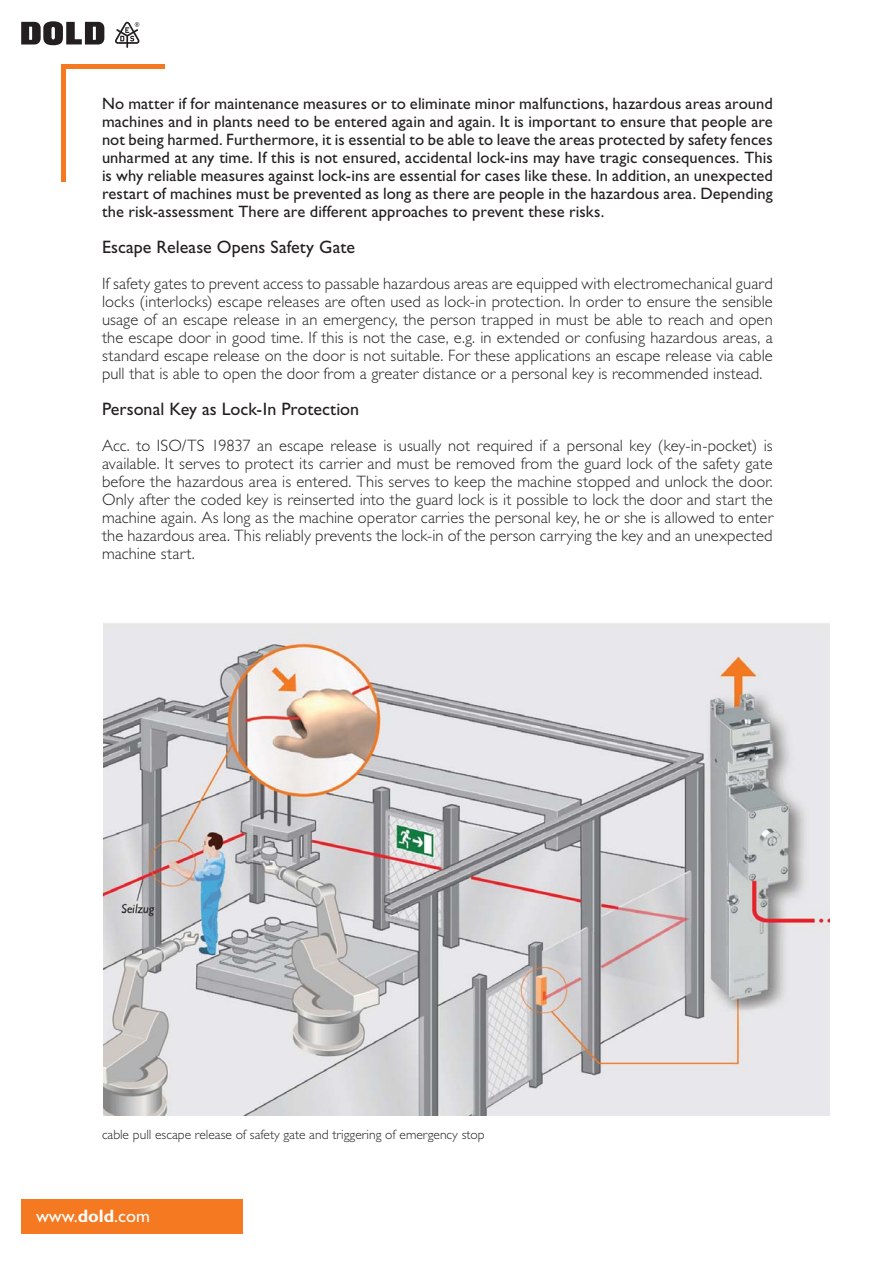
<style>
.page{position:relative;width:893px;height:1263px;background:#fff}
.page>*{position:absolute;margin:0;border:0;box-sizing:border-box;transform-origin:0 0}
.t1{font:18px "Gill Sans Std";color:#231f20}
.t2{font:18px "Gill Sans Std";color:#fff}
.t3{font:300 16.5px/18px "Gill Sans Std";letter-spacing:.005em;color:#231f20;text-align:justify}
.t4{font:16.5px/18px "Gill Sans Std";letter-spacing:.005em;color:#231f20;text-align:justify}
.t5{font:300 13.5px "Gill Sans Std";color:#231f20}
.s1{font-weight:700}
</style>
<div class="page">
<svg style="left:21px;top:21px;width:83px;height:24px"></svg>
<svg style="left:115px;top:22px;width:24px;height:26px"></svg>
<hr style="left:61px;top:64px;width:4px;height:118px;background:#f47920">
<hr style="left:63px;top:64px;width:102px;height:4px;background:#f47920">
<div style="left:21px;top:1199px;width:221px;height:34px;background:#f47920"></div>
<img style="left:103px;top:623px;width:726px;height:493px">
<p class="t4" style="left:102px;top:96px;width:672px">No matter if for maintenance measures or to eliminate minor malfunctions, hazardous areas around machines and in plants need to be entered again and again. It is important to ensure that people are not being harmed. Furthermore, it is essential to be able to leave the areas protected by safety fences unharmed at any time. If this is not ensured, accidental lock-ins may have tragic consequences. This is why reliable measures against lock-ins are essential for cases like these. In addition, an unexpected restart of machines must be prevented as long as there are people in the hazardous area. Depending the risk-assessment There are different approaches to prevent these risks.</p>
<p class="t1" style="left:102px;top:240px;width:254px">Escape Release Opens Safety Gate</p>
<p class="t3" style="left:102px;top:276px;width:672px">If safety gates to prevent access to passable hazardous areas are equipped with electromechanical guard locks (interlocks) escape releases are often used as lock-in protection. In order to ensure the sensible usage of an escape release in an emergency, the person trapped in must be able to reach and open the escape door in good time. If this is not the case, e.g. in extended or confusing hazardous areas, a standard escape release on the door is not suitable. For these applications an escape release via cable pull that is able to open the door from a greater distance or a personal key is recommended instead.</p>
<p class="t1" style="left:102px;top:402px;width:259px">Personal Key as Lock-In Protection</p>
<p class="t3" style="left:102px;top:438px;width:673px">Acc. to ISO/TS 19837 an escape release is usually not required if a personal key (key-in-pocket) is available. It serves to protect its carrier and must be removed from the guard lock of the safety gate before the hazardous area is entered. This serves to keep the machine stopped and unlock the door.<br>Only after the coded key is reinserted into the guard lock is it possible to lock the door and start the machine again. As long as the machine operator carries the personal key, he or she is allowed to enter the hazardous area. This reliably prevents the lock-in of the person carrying the key and an unexpected machine start.</p>
<p class="t5" style="left:102px;top:1130px;width:384px">cable pull escape release of safety gate and triggering of emergency stop</p>
<p class="t2" style="left:36px;top:1209px;width:115px">www.<span class="s1">dold</span>.com</p>
</div>
